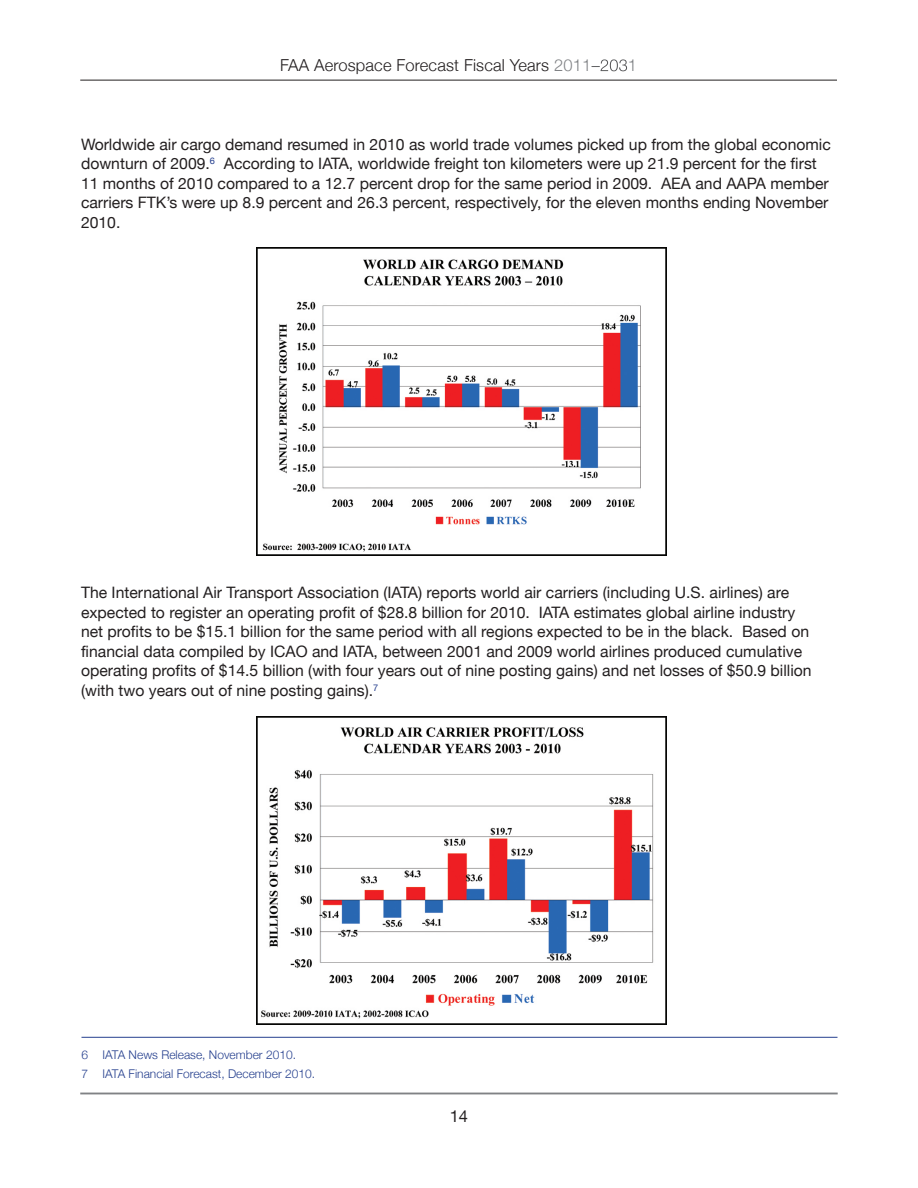
<style>
.page{position:relative;width:918px;height:1188px;background:#fff}
.page>*{position:absolute;margin:0;border:0;box-sizing:border-box;transform-origin:0 0}
.t1{font:300 16.5px "Helvetica Neue";letter-spacing:.01em;color:#231f20}
.t2{font:16.5px "Helvetica Neue";color:#231f20}
.t3{font:15.75px/19.5px "Helvetica Neue";color:#231f20}
.t4{font:300 12px/18.6px "Helvetica Neue";color:#253f8e}
.s1{color:#808285}
.s2{color:#fff}
</style>
<div class="page">
<hr style="left:80px;top:80px;width:757px;height:1px;background:#231f20">
<hr style="left:80px;top:1093px;width:758px;height:1px;background:#808285">
<hr style="left:81px;top:1037px;width:756px;height:1px;background:#253f8e">
<img style="left:257px;top:248px;width:410px;height:307px">
<img style="left:257px;top:716px;width:410px;height:308px">
<p class="t1" style="left:280px;top:55px;width:359px">FAA Aerospace Forecast Fiscal Years <span class="s1">2011</span><span class="s2">–203</span><span class="s1">1</span></p>
<p class="t3" style="left:81px;top:134px;width:751px">Worldwide air cargo demand resumed in 2010 as world trade volumes picked up from the global economic downturn of 2009.<sup>6</sup> According to IATA, worldwide freight ton kilometers were up 21.9 percent for the first 11 months of 2010 compared to a 12.7 percent drop for the same period in 2009. AEA and AAPA member carriers FTK’s were up 8.9 percent and 26.3 percent, respectively, for the eleven months ending November 2010.</p>
<p class="t3" style="left:81px;top:583px;width:732px">The International Air Transport Association (IATA) reports world air carriers (including U.S. airlines) are expected to register an operating profit of $28.8 billion for 2010. IATA estimates global airline industry net profits to be $15.1 billion for the same period with all regions expected to be in the black. Based on financial data compiled by ICAO and IATA, between 2001 and 2009 world airlines produced cumulative operating profits of $14.5 billion (with four years out of nine posting gains) and net losses of $50.9 billion (with two years out of nine posting gains).<sup>7</sup></p>
<p class="t4" style="left:81px;top:1045px;width:235px">6 IATA News Release, November 2010.<br>7 IATA Financial Forecast, December 2010.</p>
<p class="t2" style="left:450px;top:1106px;width:20px">14</p>
</div>
